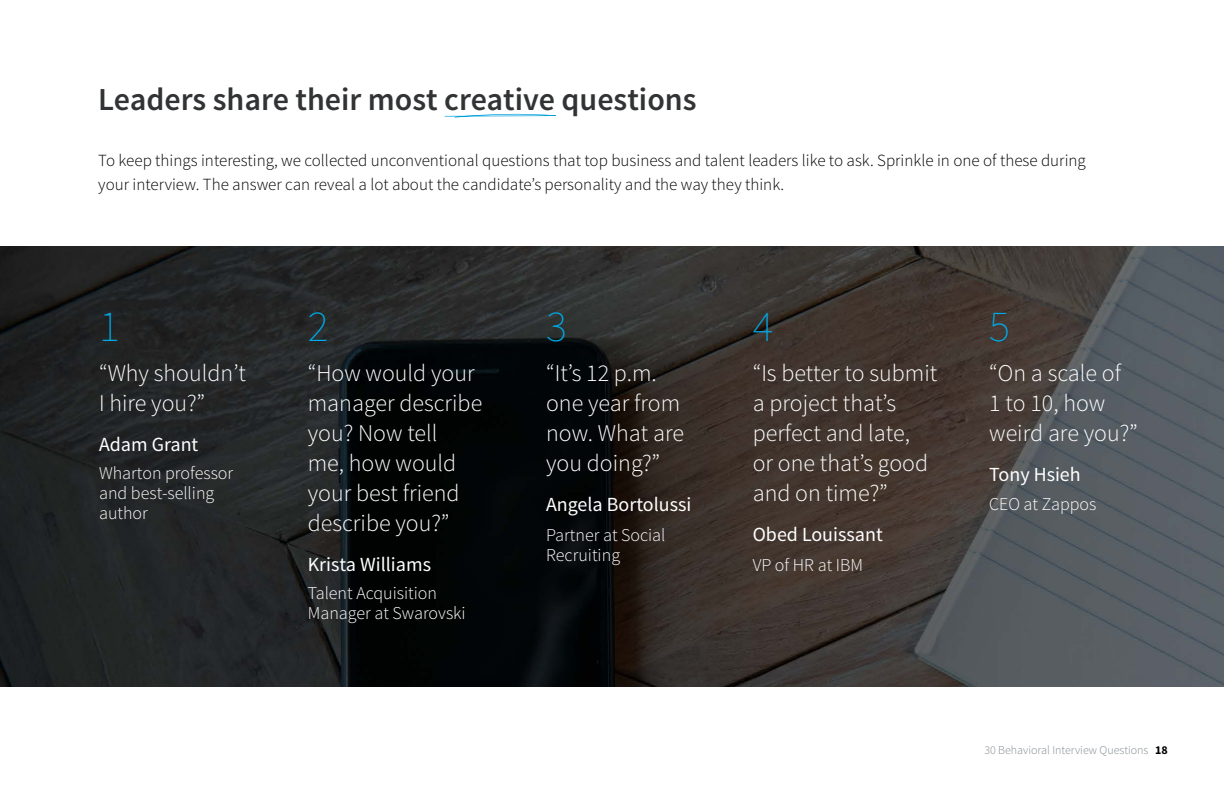
<style>
.page{position:relative;width:1224px;height:792px;background:#fff}
.page>*{position:absolute;margin:0;border:0;box-sizing:border-box;transform-origin:0 0}
.t1{font:200 44px "Source Sans Pro";color:#00aae7}
.t2{font:600 32px "Source Sans Pro";color:#313335}
.t3{font:300 24px/30px "Source Sans Pro";color:#fff}
.t4{font:20px "Source Sans Pro";color:#fff}
.t5{font:300 18px/20px "Source Sans Pro";color:#fff}
.t6{font:300 17px/24px "Source Sans Pro";color:#000}
.t7{font:300 12px "Source Sans Pro";color:#81898e}
.s1{font-weight:700;color:#000}
</style>
<div class="page">
<img style="left:0;top:247px;width:1224px;height:439px">
<svg style="left:444px;top:113px;width:112px;height:5px"></svg>
<h2 class="t2" style="left:98px;top:80px;width:600px">Leaders share their most creative questions</h2>
<p class="t6" style="left:98px;top:149px;width:989px">To keep things interesting, we collected unconventional questions that top business and talent leaders like to ask. Sprinkle in one of these during your interview. The answer can reveal a lot about the candidate’s personality and the way they think.</p>
<h1 class="t1" style="left:99px;top:300px;width:22px">1</h1>
<p class="t3" style="left:99px;top:358px;width:149px">“Why shouldn’t<br>I hire you?”</p>
<p class="t4" style="left:99px;top:432px;width:101px">Adam Grant</p>
<p class="t5" style="left:99px;top:463px;width:136px">Wharton professor and best-selling author</p>
<h1 class="t1" style="left:308px;top:300px;width:22px">2</h1>
<p class="t3" style="left:308px;top:358px;width:176px">“How would your manager describe you? Now tell<br>me, how would your best friend describe you?”</p>
<p class="t4" style="left:308px;top:552px;width:125px">Krista Williams</p>
<p class="t5" style="left:308px;top:583px;width:159px">Talent Acquisition<br>Manager at Swarovski</p>
<h1 class="t1" style="left:546px;top:300px;width:22px">3</h1>
<p class="t3" style="left:546px;top:358px;width:139px">“It’s 12 p.m. one year from now. What are you doing?”</p>
<p class="t4" style="left:546px;top:492px;width:147px">Angela Bortolussi</p>
<p class="t5" style="left:546px;top:525px;width:121px">Partner at Social<br>Recruiting</p>
<h1 class="t1" style="left:753px;top:300px;width:22px">4</h1>
<p class="t3" style="left:753px;top:358px;width:186px">“Is better to submit a project that’s perfect and late,<br>or one that’s good and on time?”</p>
<p class="t4" style="left:753px;top:522px;width:132px">Obed Louissant</p>
<p class="t5" style="left:753px;top:555px;width:112px">VP of HR at IBM</p>
<h1 class="t1" style="left:989px;top:300px;width:22px">5</h1>
<p class="t3" style="left:989px;top:358px;width:150px">“On a scale of<br>1 to 10, how weird are you?”</p>
<p class="t4" style="left:989px;top:462px;width:93px">Tony Hsieh</p>
<p class="t5" style="left:989px;top:494px;width:109px">CEO at Zappos</p>
<p class="t7" style="left:984px;top:743px;width:185px">30 Behavioral Interview Questions <span class="s1">18</span></p>
</div>
